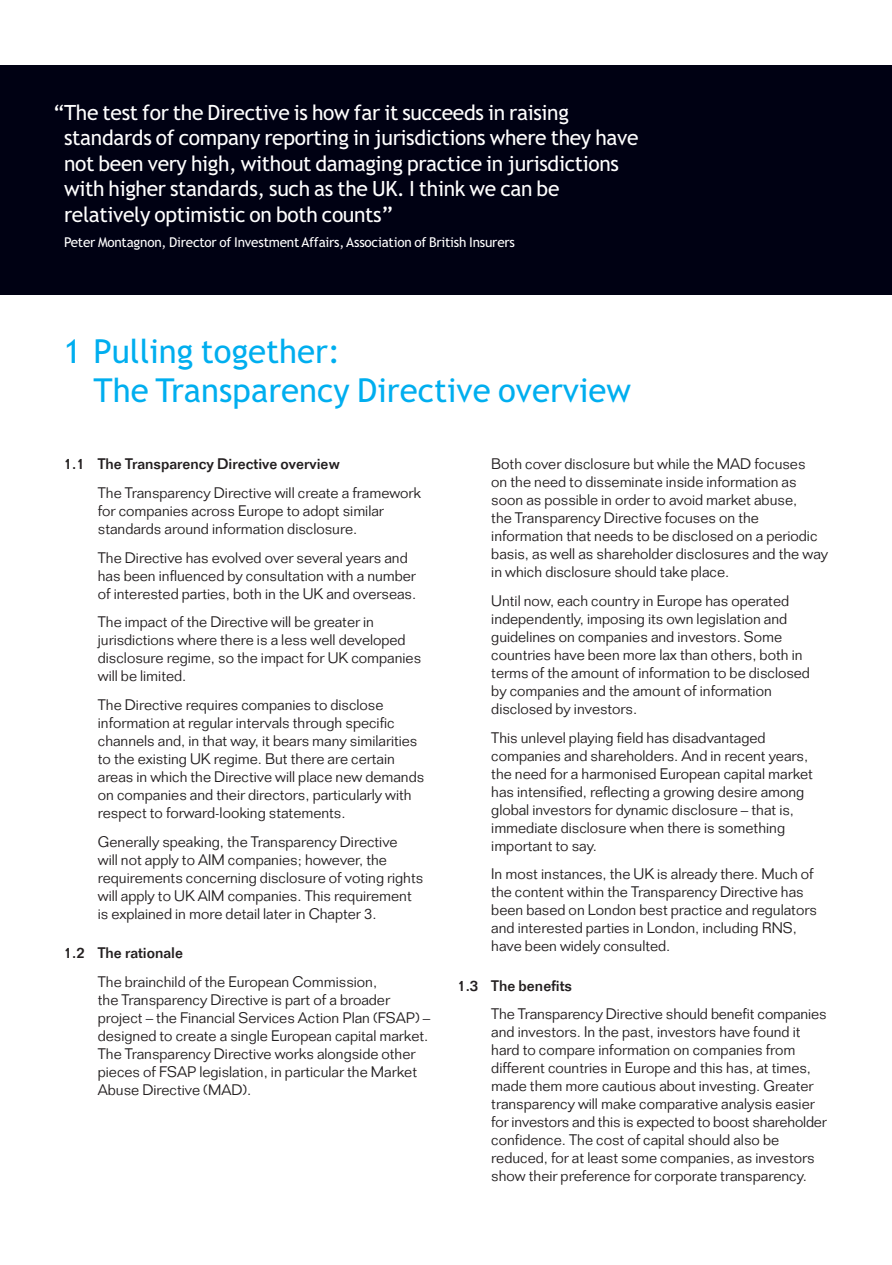
<style>
.page{position:relative;width:892px;height:1265px;background:#fff}
.page>*{position:absolute;margin:0;border:0;box-sizing:border-box;transform-origin:0 0}
.t1{font:33px/39px "Trebuchet";color:#00aeef}
.t2{font:21px/25.5px "Trebuchet";letter-spacing:-.015em;color:#fff}
.t3{font:300 15px/18px "Folio";color:#231f20}
.t4{font:500 15px "Folio";color:#231f20}
.t5{font:13.5px "Trebuchet";letter-spacing:-.015em;color:#fff}
</style>
<div class="page">
<div style="left:0;top:65px;width:892px;height:229px;background:#000113"></div>
<p class="t2" style="left:64px;top:101px;width:576px;text-indent:-10px">“The test for the Directive is how far it succeeds in raising standards of company reporting in jurisdictions where they have not been very high, without damaging practice in jurisdictions with higher standards, such as the UK. I think we can be relatively optimistic on both counts”</p>
<p class="t5" style="left:64px;top:237px;width:452px">Peter Montagnon, Director of Investment Affairs, Association of British Insurers</p>
<h1 class="t1" style="left:93px;top:334px;width:539px;text-indent:-30px">1 Pulling together:<br>The Transparency Directive overview</h1>
<p class="t4" style="left:64px;top:458px;width:277px">1.1 The Transparency Directive overview</p>
<p class="t3" style="left:98px;top:485px;width:325px">The Transparency Directive will create a framework for companies across Europe to adopt similar standards around information disclosure.</p>
<p class="t3" style="left:98px;top:550px;width:320px">The Directive has evolved over several years and has been influenced by consultation with a number of interested parties, both in the UK and overseas.</p>
<p class="t3" style="left:98px;top:614px;width:325px">The impact of the Directive will be greater in jurisdictions where there is a less well developed disclosure regime, so the impact for UK companies will be limited.</p>
<p class="t3" style="left:98px;top:697px;width:328px">The Directive requires companies to disclose information at regular intervals through specific channels and, in that way, it bears many similarities to the existing UK regime. But there are certain areas in which the Directive will place new demands on companies and their directors, particularly with respect to forward-looking statements.</p>
<p class="t3" style="left:98px;top:834px;width:327px">Generally speaking, the Transparency Directive<br>will not apply to AIM companies; however, the requirements concerning disclosure of voting rights will apply to UK AIM companies. This requirement is explained in more detail later in Chapter 3.</p>
<p class="t4" style="left:64px;top:947px;width:121px">1.2 The rationale</p>
<p class="t3" style="left:98px;top:974px;width:334px">The brainchild of the European Commission,<br>the Transparency Directive is part of a broader project – the Financial Services Action Plan (FSAP) – designed to create a single European capital market.<br>The Transparency Directive works alongside other pieces of FSAP legislation, in particular the Market Abuse Directive (MAD).</p>
<p class="t3" style="left:491px;top:457px;width:338px">Both cover disclosure but while the MAD focuses<br>on the need to disseminate inside information as soon as possible in order to avoid market abuse,<br>the Transparency Directive focuses on the information that needs to be disclosed on a periodic basis, as well as shareholder disclosures and the way in which disclosure should take place.</p>
<p class="t3" style="left:491px;top:593px;width:320px">Until now, each country in Europe has operated independently, imposing its own legislation and guidelines on companies and investors. Some countries have been more lax than others, both in terms of the amount of information to be disclosed by companies and the amount of information disclosed by investors.</p>
<p class="t3" style="left:491px;top:730px;width:323px">This unlevel playing field has disadvantaged companies and shareholders. And in recent years, the need for a harmonised European capital market has intensified, reflecting a growing desire among global investors for dynamic disclosure – that is, immediate disclosure when there is something important to say.</p>
<p class="t3" style="left:491px;top:866px;width:327px">In most instances, the UK is already there. Much of the content within the Transparency Directive has been based on London best practice and regulators and interested parties in London, including RNS, have been widely consulted.</p>
<p class="t4" style="left:457px;top:979px;width:116px">1.3 The benefits</p>
<p class="t3" style="left:491px;top:1006px;width:337px">The Transparency Directive should benefit companies and investors. In the past, investors have found it hard to compare information on companies from different countries in Europe and this has, at times, made them more cautious about investing. Greater transparency will make comparative analysis easier for investors and this is expected to boost shareholder confidence. The cost of capital should also be reduced, for at least some companies, as investors show their preference for corporate transparency.</p>
</div>
